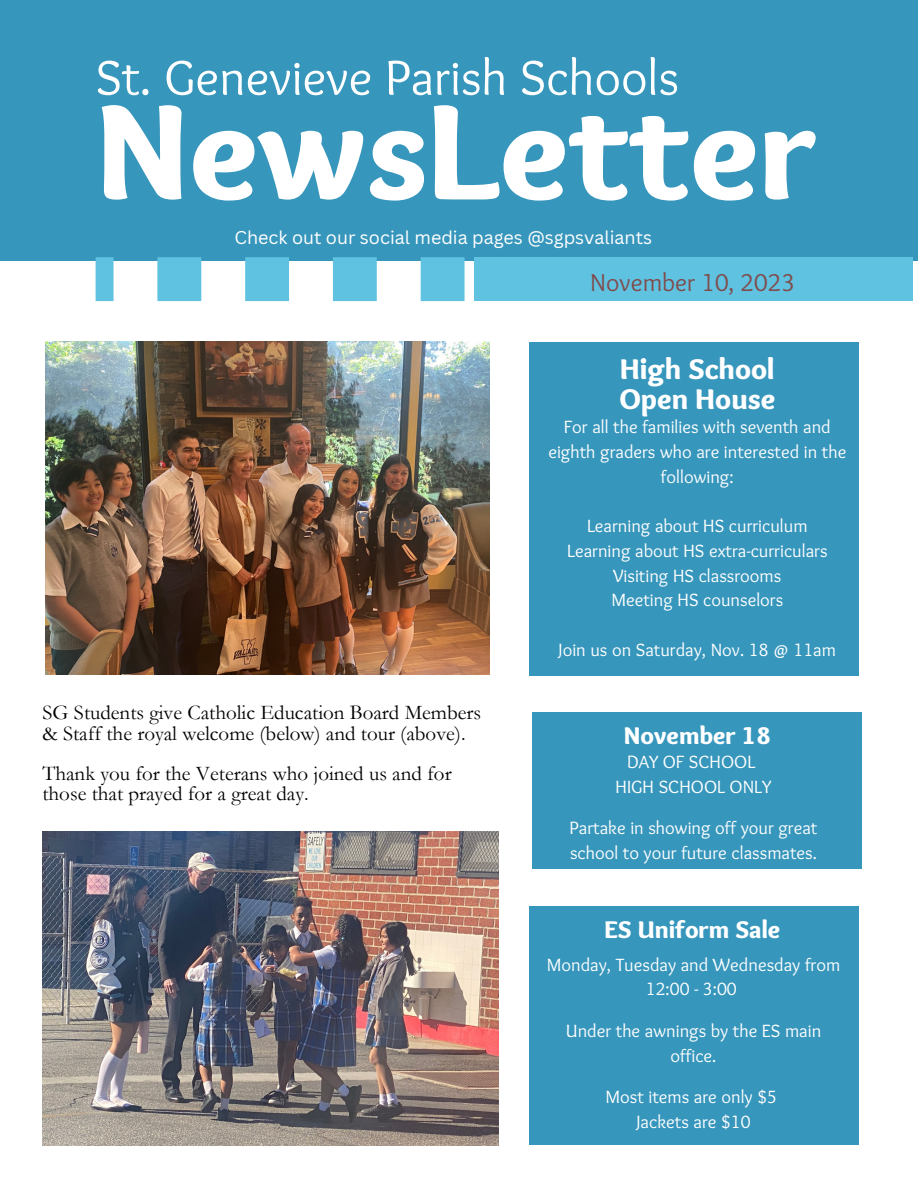
<style>
.page{position:relative;width:918px;height:1188px;background:#fff}
.page>*{position:absolute;margin:0;border:0;box-sizing:border-box;transform-origin:0 0}
.t1{font:900 141.15px "Sukar";color:#fff}
.t2{font:50.85px "Sukar";color:#fff}
.t3{font:900 29.7px "Sukar";color:#fff}
.t4{font:25.35px "Sukar";color:#804c4c}
.t5{font:900 25.2px "Sukar";color:#fff}
.t6{font:21px/20.2px "Garamond";color:#000}
.t7{font:18.45px/24.9px "Sukar";color:#fff;text-align:center}
.t8{font:18px "Canva Sans";color:#fff}
</style>
<div class="page">
<div style="left:0;top:0;width:918px;height:261px;background:#3796bc"></div>
<div style="left:529px;top:342px;width:329px;height:333px;background:#3796bc"></div>
<div style="left:529px;top:907px;width:329px;height:238px;background:#3796bc"></div>
<div style="left:474px;top:257px;width:439px;height:44px;background:#5fc2e1"></div>
<svg style="left:96px;top:257px;width:369px;height:44px"></svg>
<img style="left:46px;top:342px;width:444px;height:333px">
<img style="left:42px;top:831px;width:456px;height:314px">
<div style="left:533px;top:713px;width:329px;height:156px;background:#3796bc"></div>
<p class="t2" style="left:96px;top:49px;width:585px">St. Genevieve Parish Schools</p>
<p class="t1" style="left:96px;top:70px;width:722px">NewsLetter</p>
<p class="t8" style="left:235px;top:225px;width:419px">Check out our social media pages @sgpsvaliants</p>
<p class="t4" style="left:590px;top:268px;width:206px">November 10, 2023</p>
<p class="t6" style="left:42px;top:703px;width:440px">SG Students give Catholic Education Board Members &amp; Staff the royal welcome (below) and tour (above).</p>
<p class="t6" style="left:42px;top:764px;width:411px">Thank you for the Veterans who joined us and for those that prayed for a great day.</p>
<p class="t3" style="left:620px;top:352px;width:156px">High School</p>
<p class="t3" style="left:619px;top:381px;width:157px">Open House</p>
<p class="t7" style="left:548px;top:416px;width:299px">For all the families with seventh and eighth graders who are interested in the following:</p>
<p class="t7" style="left:587px;top:515px;width:222px">Learning about HS curriculum</p>
<p class="t7" style="left:567px;top:540px;width:262px">Learning about HS extra-curriculars</p>
<p class="t7" style="left:613px;top:564px;width:170px">Visiting HS classrooms</p>
<p class="t7" style="left:611px;top:589px;width:173px">Meeting HS counselors</p>
<p class="t7" style="left:559px;top:639px;width:279px">Join us on Saturday, Nov. 18 @ 11am</p>
<p class="t5" style="left:624px;top:721px;width:148px">November 18</p>
<p class="t7" style="left:627px;top:751px;width:130px">DAY OF SCHOOL</p>
<p class="t7" style="left:616px;top:776px;width:157px">HIGH SCHOOL ONLY</p>
<p class="t7" style="left:570px;top:817px;width:249px;text-align:left">Partake in showing off your great school to your future classmates.</p>
<p class="t5" style="left:604px;top:915px;width:177px">ES Uniform Sale</p>
<p class="t7" style="left:547px;top:953px;width:295px">Monday, Tuesday and Wednesday from<br>12:00 - 3:00</p>
<p class="t7" style="left:566px;top:1020px;width:257px">Under the awnings by the ES main office.</p>
<p class="t7" style="left:606px;top:1086px;width:173px">Most items are only $5</p>
<p class="t7" style="left:637px;top:1111px;width:116px">Jackets are $10</p>
</div>
